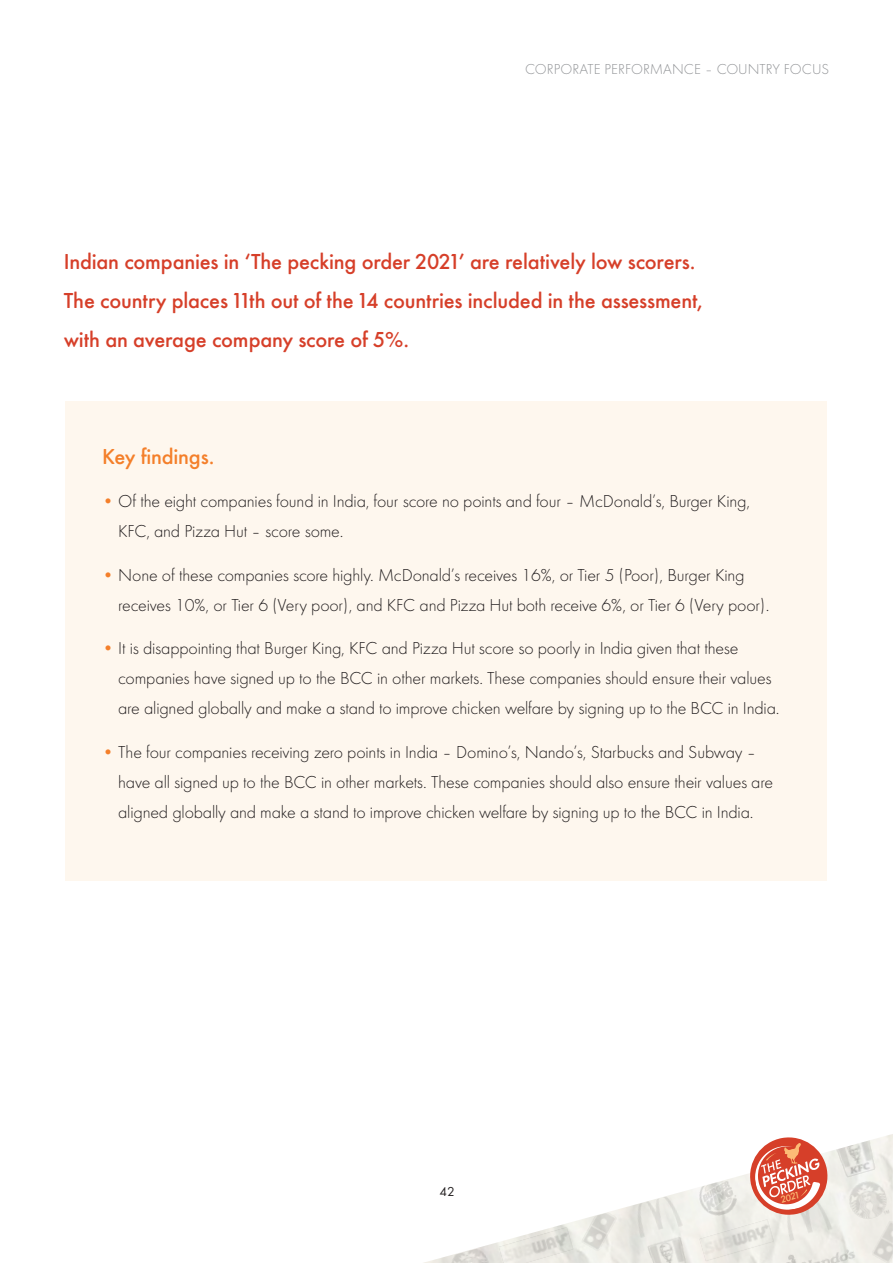
<style>
.page{position:relative;width:893px;height:1263px;background:#fff}
.page>*{position:absolute;margin:0;border:0;box-sizing:border-box;transform-origin:0 0}
.Body_10pt_on_13pt{font:500 22.5px/39px "Futura Round";letter-spacing:-.01em;color:#d63f29}
.Body_10pt_on_13pt-2{font:500 22.5px "Futura Round";letter-spacing:-.01em;color:#f47f2a}
.Body_10pt_on_13pt-3{font:300 18px/30px "Futura Round";letter-spacing:-.01em;color:#231f20}
.Pull_quote{font:300 15px "Futura Round";color:#939598}
.t1{font:13.5px "Futura Round";color:#231f20}
.t2{font:500 9.9px "Futura Round";color:#fcbb74}
.s1{color:#f47f2a}
</style>
<div class="page">
<img style="left:424px;top:1134px;width:469px;height:129px">
<svg style="left:747px;top:1134px;width:83px;height:84px"></svg>
<div style="left:66px;top:401px;width:761px;height:479px;background:#fef7ee"></div>
<p class="Pull_quote" style="left:525px;top:59px;width:306px">CORPORATE PERFORMANCE – COUNTRY FOCUS</p>
<p class="Body_10pt_on_13pt" style="left:64px;top:240px;width:641px">Indian companies in ‘The pecking order 2021’ are relatively low scorers.<br>The country places 11th out of the 14 countries included in the assessment, with an average company score of 5%.</p>
<p class="Body_10pt_on_13pt-2" style="left:102px;top:439px;width:114px">Key findings.</p>
<p class="Body_10pt_on_13pt-3" style="left:118px;top:485px;width:633px;text-indent:-16px"><span class="s1">•</span> Of the eight companies found in India, four score no points and four – McDonald’s, Burger King,<br>KFC, and Pizza Hut – score some.</p>
<p class="Body_10pt_on_13pt-3" style="left:118px;top:559px;width:653px;text-indent:-16px"><span class="s1">•</span> None of these companies score highly. McDonald’s receives 16%, or Tier 5 (Poor), Burger King receives 10%, or Tier 6 (Very poor), and KFC and Pizza Hut both receive 6%, or Tier 6 (Very poor).</p>
<p class="Body_10pt_on_13pt-3" style="left:118px;top:632px;width:663px;text-indent:-16px"><span class="s1">•</span> It is disappointing that Burger King, KFC and Pizza Hut score so poorly in India given that these companies have signed up to the BCC in other markets. These companies should ensure their values are aligned globally and make a stand to improve chicken welfare by signing up to the BCC in India.</p>
<p class="Body_10pt_on_13pt-3" style="left:118px;top:736px;width:656px;text-indent:-16px"><span class="s1">•</span> The four companies receiving zero points in India – Domino’s, Nando’s, Starbucks and Subway – have all signed up to the BCC in other markets. These companies should also ensure their values are aligned globally and make a stand to improve chicken welfare by signing up to the BCC in India.</p>
<p class="t1" style="left:439px;top:1181px;width:17px">42</p>
<p class="t2" style="left:778px;top:1193px;width:20px;rotate:-18deg">2021</p>
</div>
